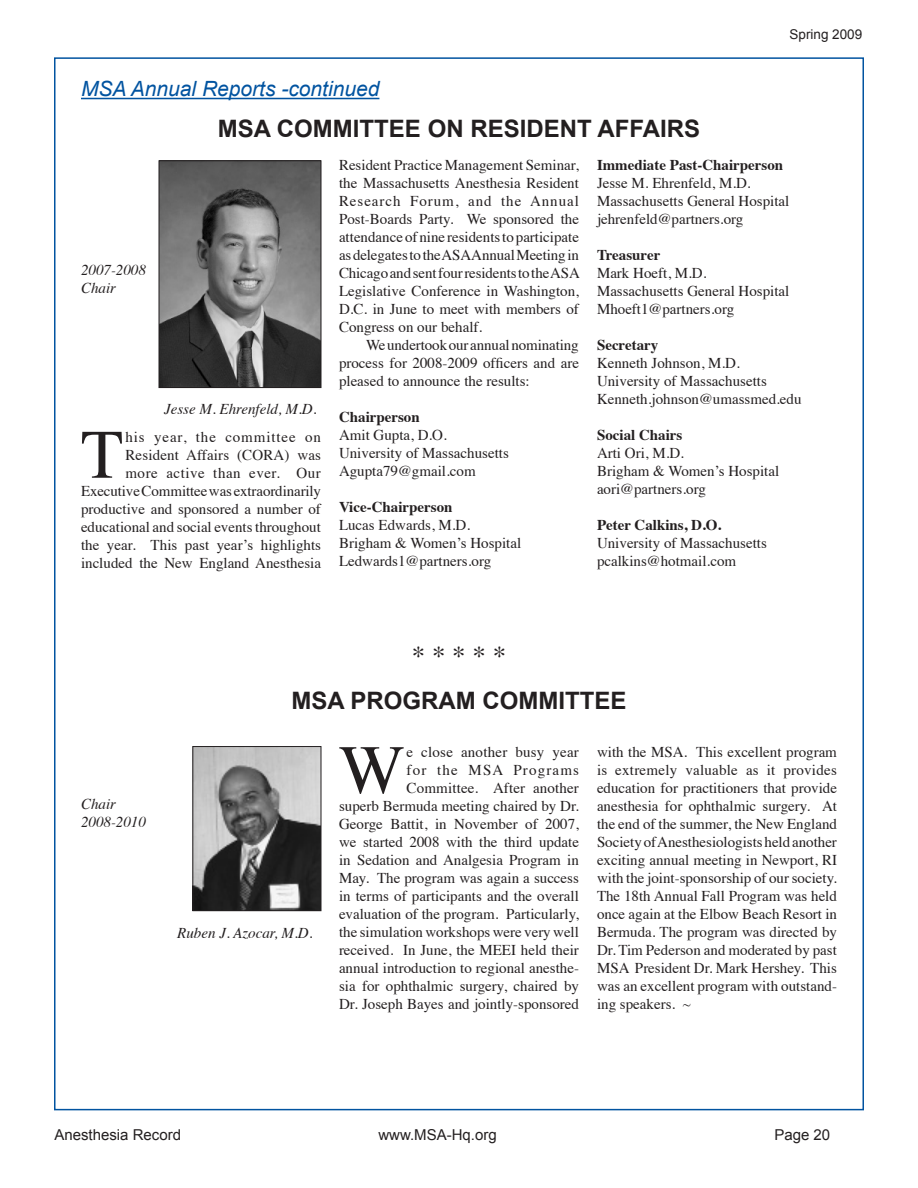
<style>
.page{position:relative;width:918px;height:1188px;background:#fff}
.page>*{position:absolute;margin:0;border:0;box-sizing:border-box;transform-origin:0 0}
.t1{font:69.45px "Times";color:#231f20}
.t2{font:27px "Times";color:#231f20}
.t3{font:700 24px "Arial";color:#231f20}
.t4{font:italic 21px "Arial";color:#0153a0}
.t5{font:15px/18px "Times";color:#231f20;text-align:justify}
.t6{font:700 15px "Times";color:#231f20}
.t7{font:italic 15px "Times";color:#231f20}
.t8{font:15px "Arial";color:#231f20}
.t9{font:13.5px "Arial";color:#231f20}
</style>
<div class="page">
<div style="left:54px;top:57px;width:810px;height:1053px;background:#fff;border:2px solid #0153a0"></div>
<hr style="left:81px;top:98px;width:298px;height:1px;background:#0153a0">
<img style="left:161px;top:162px;width:158px;height:224px">
<div style="left:159px;top:160px;width:162px;height:228px;border:1px solid #231f20"></div>
<img style="left:194px;top:748px;width:125px;height:161px">
<div style="left:192px;top:746px;width:129px;height:165px;border:1px solid #231f20"></div>
<p class="t4" style="left:81px;top:75px;width:300px">MSA Annual Reports -continued</p>
<p class="t3" style="left:218px;top:113px;width:484px">MSA COMMITTEE ON RESIDENT AFFAIRS</p>
<p class="t9" style="left:790px;top:26px;width:74px">Spring 2009</p>
<p class="t7" style="left:81px;top:256px;width:66px">2007-2008</p>
<p class="t7" style="left:81px;top:274px;width:37px">Chair</p>
<p class="t7" style="left:164px;top:395px;width:154px">Jesse M. Ehrenfeld, M.D.</p>
<p class="t5" style="left:81px;top:426px;width:242px;text-align:right">his year, the committee on Resident Affairs (CORA) was<br>more active than ever. Our Executive Committee was extraordinarily productive and sponsored a number of educational and social events throughout the year. This past year’s highlights included the New England Anesthesia</p>
<p class="t1" style="left:81px;top:389px;width:44px">T</p>
<p class="t5" style="left:339px;top:155px;width:242px">Resident Practice Management Seminar, the Massachusetts Anesthesia Resident Research Forum, and the Annual Post-Boards Party. We sponsored the attendance of nine residents to participate as delegates to the ASA Annual Meeting in Chicago and sent four residents to the ASA Legislative Conference in Washington, D.C. in June to meet with members of Congress on our behalf.</p>
<p class="t5" style="left:339px;top:335px;width:242px;text-indent:27px">We undertook our annual nominating process for 2008-2009 officers and are pleased to announce the results:</p>
<p class="t6" style="left:339px;top:402px;width:82px">Chairperson</p>
<p class="t5" style="left:339px;top:425px;width:109px">Amit Gupta, D.O.</p>
<p class="t5" style="left:339px;top:443px;width:171px">University of Massachusetts</p>
<p class="t5" style="left:339px;top:461px;width:138px">Agupta79@gmail.com</p>
<p class="t6" style="left:339px;top:492px;width:115px">Vice-Chairperson</p>
<p class="t5" style="left:339px;top:515px;width:133px">Lucas Edwards, M.D.</p>
<p class="t5" style="left:339px;top:533px;width:184px">Brigham &amp; Women’s Hospital</p>
<p class="t5" style="left:339px;top:551px;width:154px">Ledwards1@partners.org</p>
<p class="t6" style="left:597px;top:150px;width:188px">Immediate Past-Chairperson</p>
<p class="t5" style="left:597px;top:172px;width:155px">Jesse M. Ehrenfeld, M.D.</p>
<p class="t5" style="left:597px;top:190px;width:194px">Massachusetts General Hospital</p>
<p class="t5" style="left:597px;top:208px;width:148px">jehrenfeld@partners.org</p>
<p class="t6" style="left:597px;top:240px;width:65px">Treasurer</p>
<p class="t5" style="left:597px;top:262px;width:111px">Mark Hoeft, M.D.</p>
<p class="t5" style="left:597px;top:280px;width:194px">Massachusetts General Hospital</p>
<p class="t5" style="left:597px;top:298px;width:139px">Mhoeft1@partners.org</p>
<p class="t6" style="left:597px;top:330px;width:63px">Secretary</p>
<p class="t5" style="left:597px;top:352px;width:144px">Kenneth Johnson, M.D.</p>
<p class="t5" style="left:597px;top:370px;width:171px">University of Massachusetts</p>
<p class="t5" style="left:597px;top:388px;width:206px">Kenneth.johnson@umassmed.edu</p>
<p class="t6" style="left:597px;top:420px;width:87px">Social Chairs</p>
<p class="t5" style="left:597px;top:442px;width:89px">Arti Ori, M.D.</p>
<p class="t5" style="left:597px;top:460px;width:184px">Brigham &amp; Women’s Hospital</p>
<p class="t5" style="left:597px;top:478px;width:110px">aori@partners.org</p>
<p class="t6" style="left:597px;top:510px;width:126px">Peter Calkins, D.O.</p>
<p class="t5" style="left:597px;top:532px;width:171px">University of Massachusetts</p>
<p class="t5" style="left:597px;top:550px;width:141px">pcalkins@hotmail.com</p>
<p class="t2" style="left:412px;top:630px;width:96px">* * * * *</p>
<p class="t7" style="left:81px;top:791px;width:37px">Chair</p>
<p class="t7" style="left:81px;top:809px;width:66px">2008-2010</p>
<p class="t3" style="left:291px;top:685px;width:337px">MSA PROGRAM COMMITTEE</p>
<p class="t1" style="left:339px;top:705px;width:67px">W</p>
<p class="t5" style="left:339px;top:742px;width:242px;text-align:right">e close another busy year<br>for the MSA Programs Committee. After another<br>superb Bermuda meeting chaired by Dr.<br>George Battit, in November of 2007, we started 2008 with the third update in Sedation and Analgesia Program in May. The program was again a success in terms of participants and the overall evaluation of the program. Particularly, the simulation workshops were very well received. In June, the MEEI held their annual introduction to regional anesthe&shy;sia for ophthalmic surgery, chaired by Dr. Joseph Bayes and jointly-sponsored</p>
<p class="t5" style="left:597px;top:742px;width:242px">with the MSA. This excellent program is extremely valuable as it provides education for practitioners that provide anesthesia for ophthalmic surgery. At the end of the summer, the New England Society of Anesthesiologists held another exciting annual meeting in Newport, RI with the joint-sponsorship of our society.<br>The 18th Annual Fall Program was held once again at the Elbow Beach Resort in Bermuda. The program was directed by Dr. Tim Pederson and moderated by past MSA President Dr. Mark Hershey. This was an excellent program with outstand&shy;ing speakers. ~</p>
<p class="t7" style="left:177px;top:920px;width:137px">Ruben J. Azocar, M.D.</p>
<p class="t8" style="left:54px;top:1125px;width:128px">Anesthesia Record</p>
<p class="t8" style="left:378px;top:1125px;width:120px">www.MSA-Hq.org</p>
<p class="t8" style="left:774px;top:1125px;width:57px">Page 20</p>
</div>
